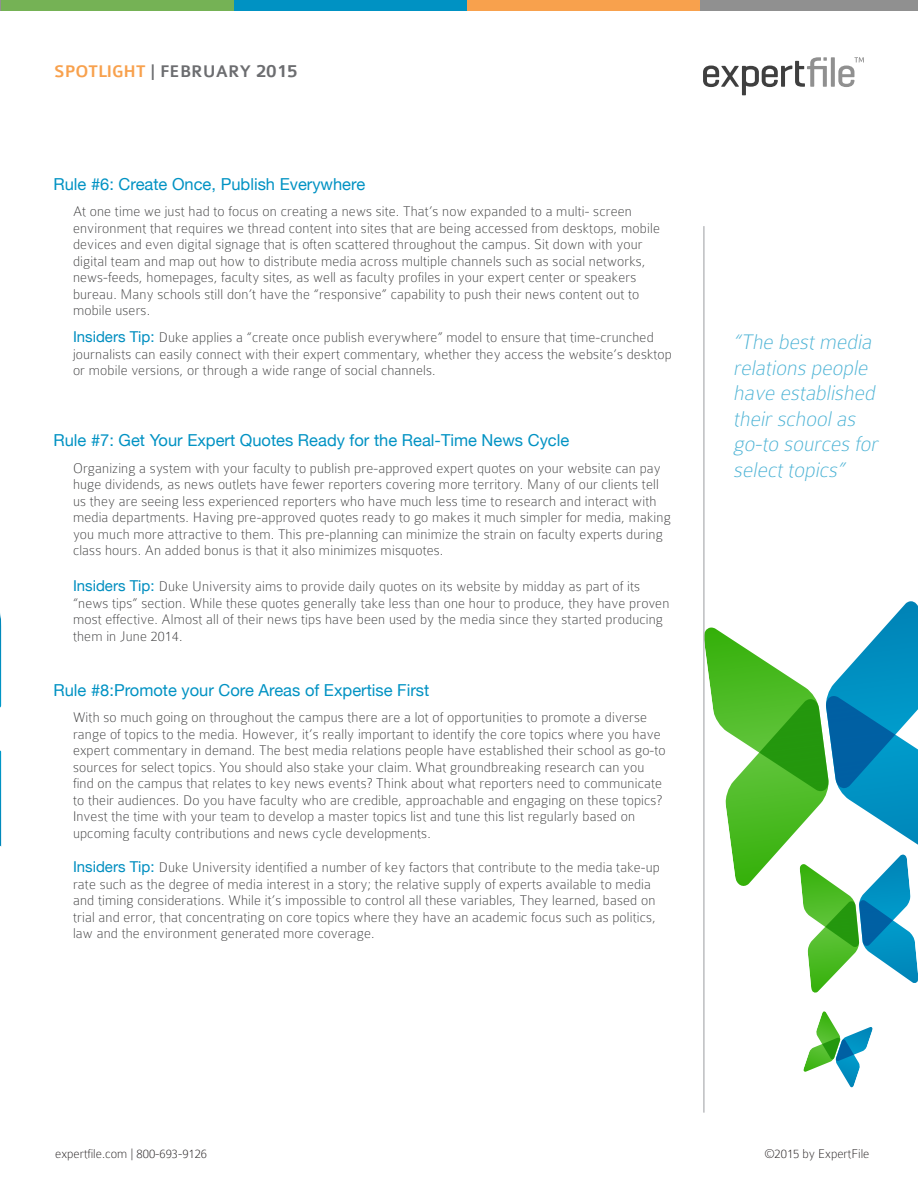
<style>
.page{position:relative;width:918px;height:1188px;background:#fff}
.page>*{position:absolute;margin:0;border:0;box-sizing:border-box;transform-origin:0 0}
.BODY{font:italic 100 22.5px/25.5px "Colaborate";color:#4db3d5}
.t1{font:500 18px "Colaborate";color:#f8a14d}
.SUBHEAD{font:16.5px "Helvetica Neue";color:#0092c3}
.t2{font:100 15px/16.5px "Colaborate";letter-spacing:.01em;color:#3e3e3f}
.t3{font:100 13.5px "Colaborate";color:#231f20}
.s1{color:#6c6d70}
.s2{font-size:19.5px;color:#6c6d70}
.s3{font-family:"Helvetica Neue";font-weight:400;color:#008ec0}
</style>
<div class="page">
<svg style="left:0;top:613px;width:1px;height:234px"></svg>
<svg style="left:705px;top:601px;width:213px;height:392px"></svg>
<svg style="left:803px;top:1011px;width:70px;height:77px"></svg>
<hr style="left:703px;top:226px;width:2px;height:887px;background:#bcbdc0">
<div style="left:0;top:0;width:234px;height:11px;background:#75b255"></div>
<div style="left:234px;top:0;width:234px;height:11px;background:#0092c3"></div>
<div style="left:467px;top:0;width:234px;height:11px;background:#f8a14d"></div>
<div style="left:700px;top:0;width:218px;height:11px;background:#909090"></div>
<svg style="left:703px;top:57px;width:161px;height:38px"></svg>
<p class="t1" style="left:54px;top:62px;width:245px">SPOTLIGHT <span class="s1">| FEBRUARY</span> <span class="s2">2015</span></p>
<p class="SUBHEAD" style="left:54px;top:172px;width:313px">Rule #6: Create Once, Publish Everywhere</p>
<p class="t2" style="left:73px;top:203px;width:588px">At one time we just had to focus on creating a news site. That’s now expanded to a multi- screen environment that requires we thread content into sites that are being accessed from desktops, mobile devices and even digital signage that is often scattered throughout the campus. Sit down with your digital team and map out how to distribute media across multiple channels such as social networks, news-feeds, homepages, faculty sites, as well as faculty profiles in your expert center or speakers bureau. Many schools still don’t have the “responsive” capability to push their news content out to mobile users.</p>
<p class="t2" style="left:73px;top:329px;width:601px"><span class="s3">Insiders Tip:</span> Duke applies a “create once publish everywhere” model to ensure that time-crunched journalists can easily connect with their expert commentary, whether they access the website’s desktop or mobile versions, or through a wide range of social channels.</p>
<p class="SUBHEAD" style="left:54px;top:428px;width:517px">Rule #7: Get Your Expert Quotes Ready for the Real-Time News Cycle</p>
<p class="BODY" style="left:733px;top:329px;width:150px">“The bestmedia relations people have established theirschoolas go-to sources for</p>
<p class="t2" style="left:73px;top:460px;width:589px">Organizing a system with your faculty to publish pre-approved expert quotes on your website can pay</p>
<p class="BODY" style="left:733px;top:457px;width:117px">selecttopics”</p>
<p class="t2" style="left:73px;top:476px;width:599px">huge dividends, as news outlets have fewer reporters covering more territory. Many of our clients tell us they are seeing less experienced reporters who have much less time to research and interact with media departments. Having pre-approved quotes ready to go makes it much simpler for media, making you much more attractive to them. This pre-planning can minimize the strain on faculty experts during class hours. An added bonus is that it also minimizes misquotes.</p>
<p class="t2" style="left:73px;top:578px;width:598px"><span class="s3">Insiders Tip:</span> Duke University aims to provide daily quotes on its website by midday as part of its “news tips” section. While these quotes generally take less than one hour to produce, they have proven most effective. Almost all of their news tips have been used by the media since they started producing them in June 2014.</p>
<p class="SUBHEAD" style="left:54px;top:678px;width:377px">Rule #8:Promote your Core Areas of Expertise First</p>
<p class="t2" style="left:73px;top:709px;width:594px">With so much going on throughout the campus there are a lot of opportunities to promote a diverse range of topics to the media. However, it’s really important to identify the core topics where you have expert commentary in demand. The best media relations people have established their school as go-to sources for select topics. You should also stake your claim. What groundbreaking research can you find on the campus that relates to key news events? Think about what reporters need to communicate to their audiences. Do you have faculty who are credible, approachable and engaging on these topics?<br>Invest the time with your team to develop a master topics list and tune this list regularly based on upcoming faculty contributions and news cycle developments.</p>
<p class="t2" style="left:73px;top:859px;width:588px"><span class="s3">Insiders Tip:</span> Duke University identified a number of key factors that contribute to the media take-up rate such as the degree of media interest in a story; the relative supply of experts available to media and timing considerations. While it’s impossible to control all these variables, They learned, based on trial and error, that concentrating on core topics where they have an academic focus such as politics, law and the environment generated more coverage.</p>
<p class="t3" style="left:55px;top:1147px;width:154px">expertfile.com | 800-693-9126</p>
<p class="t3" style="left:765px;top:1147px;width:106px">©2015 by ExpertFile</p>
</div>
